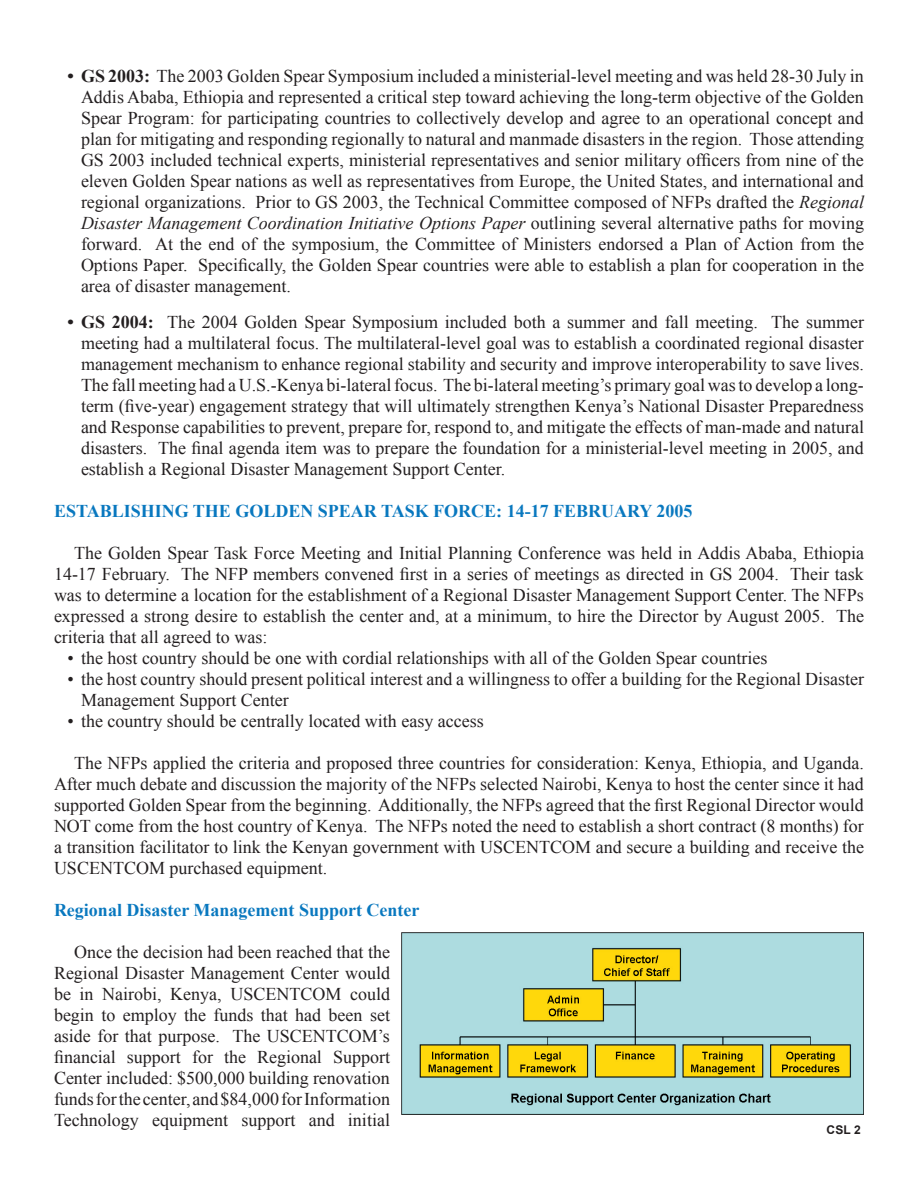
<style>
.page{position:relative;width:918px;height:1188px;background:#fff}
.page>*{position:absolute;margin:0;border:0;box-sizing:border-box;transform-origin:0 0}
.t1{font:18px/21px "Times New Roman";color:#231f20;text-align:justify}
.t2{font:700 18px "Times New Roman";color:#0978bf}
.t3{font:700 12px "Arial";color:#231f20}
.s1{font-weight:700}
.s2{font-style:italic}
</style>
<div class="page">
<img style="left:402px;top:932px;width:462px;height:183px">
<p class="t1" style="left:81px;top:66px;width:785px;text-indent:-14px"><span class="s1">• GS 2003:</span> The 2003 Golden Spear Symposium included a ministerial-level meeting and was held 28-30 July in Addis Ababa, Ethiopia and represented a critical step toward achieving the long-term objective of the Golden Spear Program: for participating countries to collectively develop and agree to an operational concept and plan for mitigating and responding regionally to natural and manmade disasters in the region. Those attending GS 2003 included technical experts, ministerial representatives and senior military officers from nine of the eleven Golden Spear nations as well as representatives from Europe, the United States, and international and regional organizations. Prior to GS 2003, the Technical Committee composed of NFPs drafted the <span class="s2">Regional Disaster Management Coordination Initiative Options Paper</span> outlining several alternative paths for moving forward. At the end of the symposium, the Committee of Ministers endorsed a Plan of Action from the Options Paper. Specifically, the Golden Spear countries were able to establish a plan for cooperation in the area of disaster management.</p>
<p class="t1" style="left:81px;top:312px;width:785px;text-indent:-14px"><span class="s1">• GS 2004:</span> The 2004 Golden Spear Symposium included both a summer and fall meeting. The summer meeting had a multilateral focus. The multilateral-level goal was to establish a coordinated regional disaster management mechanism to enhance regional stability and security and improve interoperability to save lives.<br>The fall meeting had a U.S.-Kenya bi-lateral focus. The bi-lateral meeting’s primary goal was to develop a long&shy;term (five-year) engagement strategy that will ultimately strengthen Kenya’s National Disaster Preparedness and Response capabilities to prevent, prepare for, respond to, and mitigate the effects of man-made and natural disasters. The final agenda item was to prepare the foundation for a ministerial-level meeting in 2005, and establish a Regional Disaster Management Support Center.</p>
<p class="t2" style="left:54px;top:499px;width:640px">ESTABLISHING THE GOLDEN SPEAR TASK FORCE: 14-17 FEBRUARY 2005</p>
<p class="t1" style="left:54px;top:543px;width:812px;text-indent:20px">The Golden Spear Task Force Meeting and Initial Planning Conference was held in Addis Ababa, Ethiopia 14-17 February. The NFP members convened first in a series of meetings as directed in GS 2004. Their task was to determine a location for the establishment of a Regional Disaster Management Support Center. The NFPs expressed a strong desire to establish the center and, at a minimum, to hire the Director by August 2005. The criteria that all agreed to was:</p>
<p class="t1" style="left:68px;top:648px;width:701px">• the host country should be one with cordial relationships with all of the Golden Spear countries</p>
<p class="t1" style="left:81px;top:669px;width:785px;text-indent:-14px">• the host country should present political interest and a willingness to offer a building for the Regional Disaster<br>Management Support Center</p>
<p class="t1" style="left:68px;top:711px;width:418px">• the country should be centrally located with easy access</p>
<p class="t1" style="left:54px;top:753px;width:812px;text-indent:20px">The NFPs applied the criteria and proposed three countries for consideration: Kenya, Ethiopia, and Uganda.<br>After much debate and discussion the majority of the NFPs selected Nairobi, Kenya to host the center since it had supported Golden Spear from the beginning. Additionally, the NFPs agreed that the first Regional Director would NOT come from the host country of Kenya. The NFPs noted the need to establish a short contract (8 months) for a transition facilitator to link the Kenyan government with USCENTCOM and secure a building and receive the USCENTCOM purchased equipment.</p>
<p class="t2" style="left:54px;top:898px;width:367px">Regional Disaster Management Support Center</p>
<p class="t1" style="left:54px;top:942px;width:338px;text-indent:20px">Once the decision had been reached that the Regional Disaster Management Center would be in Nairobi, Kenya, USCENTCOM could begin to employ the funds that had been set aside for that purpose. The USCENTCOM’s financial support for the Regional Support Center included: $500,000 building renovation funds for the center, and $84,000 for Information Technology equipment support and initial</p>
<p class="t3" style="left:827px;top:1121px;width:36px">CSL 2</p>
</div>
